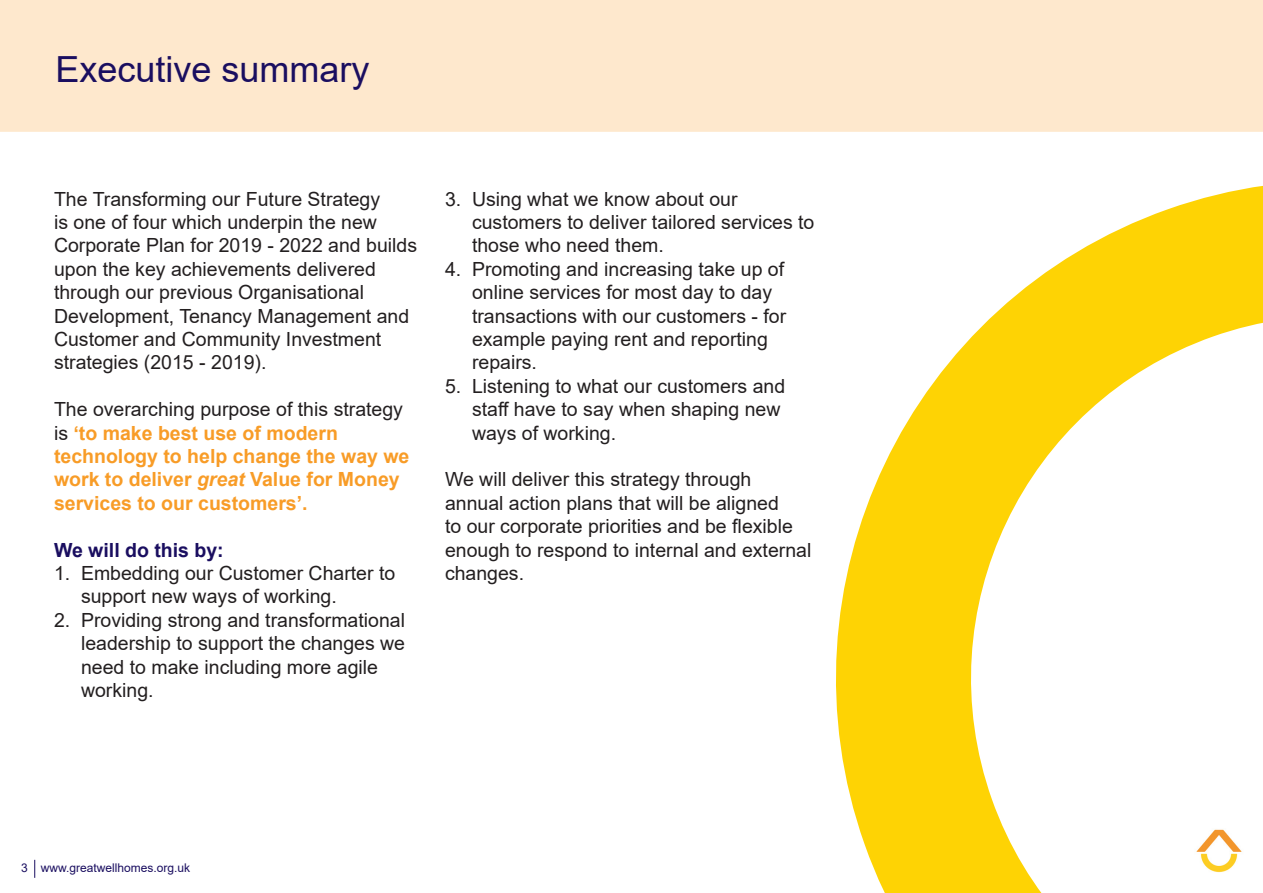
<style>
.page{position:relative;width:1263px;height:893px;background:#fff}
.page>*{position:absolute;margin:0;border:0;box-sizing:border-box;transform-origin:0 0}
.t1{font:36px "Arial";color:#1a0e60}
.t2{font:19.5px/23.4px "Arial";color:#231f20}
.t3{font:700 19.5px/23.4px "Arial";color:#f89c27}
.t4{font:700 19.5px "Arial";color:#1a0e60}
.t5{font:12px "Arial";color:#1a0e60}
.s1{font-weight:400;color:#231f20}
.s2{font-style:italic}
</style>
<div class="page">
<svg style="left:836px;top:185px;width:427px;height:698px"></svg>
<svg style="left:880px;top:259px;width:383px;height:634px"></svg>
<svg style="left:34px;top:860px;width:1px;height:18px"></svg>
<img style="left:1195px;top:829px;width:49px;height:44px">
<div style="left:0;top:0;width:1263px;height:132px;background:#fee8cd"></div>
<p class="t1" style="left:56px;top:45px;width:316px">Executive summary</p>
<p class="t2" style="left:54px;top:187px;width:365px">The Transforming our Future Strategy<br>is one of four which underpin the new Corporate Plan for 2019 - 2022 and builds upon the key achievements delivered through our previous Organisational Development, Tenancy Management and Customer and Community Investment strategies (2015 - 2019).</p>
<p class="t3" style="left:54px;top:398px;width:357px"><span class="s1">The overarching purpose of this strategy is</span> ‘to make best use of modern technology to help change the way we work to deliver <span class="s2">great</span> Value for Money services to our customers’.</p>
<p class="t4" style="left:54px;top:536px;width:171px">We will do this by:</p>
<p class="t2" style="left:81px;top:561px;width:316px;text-indent:-27px">1. Embedding our Customer Charter to support new ways of working.</p>
<p class="t2" style="left:81px;top:608px;width:326px;text-indent:-27px">2. Providing strong and transformational leadership to support the changes we need to make including more agile working.</p>
<p class="t2" style="left:472px;top:187px;width:344px;text-indent:-27px">3. Using what we know about our customers to deliver tailored services to those who need them.</p>
<p class="t2" style="left:472px;top:257px;width:316px;text-indent:-27px">4. Promoting and increasing take up of online services for most day to day transactions with our customers - for example paying rent and reporting repairs.</p>
<p class="t2" style="left:472px;top:374px;width:315px;text-indent:-27px">5. Listening to what our customers and staff have to say when shaping new ways of working.</p>
<p class="t2" style="left:445px;top:468px;width:368px">We will deliver this strategy through annual action plans that will be aligned<br>to our corporate priorities and be flexible enough to respond to internal and external changes.</p>
<p class="t5" style="left:21px;top:859px;width:8px">3</p>
<p class="t5" style="left:41px;top:859px;width:151px">www.greatwellhomes.org.uk</p>
</div>
